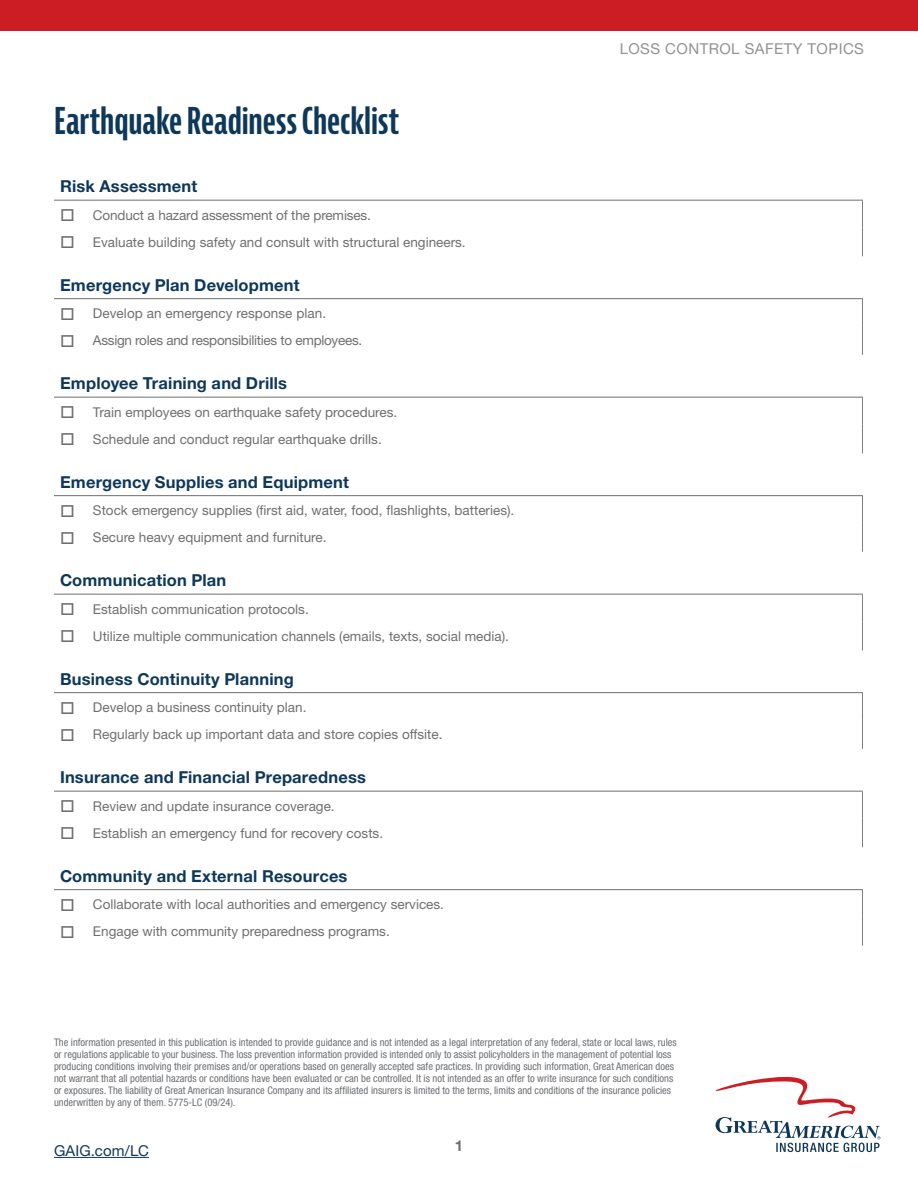
<style>
.page{position:relative;width:918px;height:1188px;background:#fff}
.page>*{position:absolute;margin:0;border:0;box-sizing:border-box;transform-origin:0 0}
.t1{font:700 extra-condensed 36px "Bernina Sans";letter-spacing:-.005em;color:#0e385a}
.Subhead_B__Blue{font:700 16.5px "Helvetica Neue LT Std";letter-spacing:.01em;color:#0e385a}
.Section_Header{font:700 16.5px "Helvetica Neue LT Std";letter-spacing:.01em;color:#0e385a}
.t2{font:15px "Helvetica Neue LT Std";letter-spacing:.03em;color:#929194}
.t3{font:15px "Helvetica Neue LT Std";letter-spacing:.005em;color:#0e385a}
.t4{font:700 15px "Helvetica Neue LT Std";color:#6d6f73}
.t5{font:13.5px "Helvetica Neue LT Std";color:#6f6f6f}
.t6{font:13.5px "Helvetica Neue LT Std";letter-spacing:-.02em;color:#6f6f6f}
.Disclosure{font:condensed 10.5px/12px "Helvetica Neue LT Std";color:#6d6f73}
</style>
<div class="page">
<div style="left:0;top:0;width:918px;height:31px;background:#cc1d25"></div>
<svg style="left:715px;top:1076px;width:166px;height:76px"></svg>
<hr style="left:54px;top:1157px;width:95px;height:1px;background:#0e385a">
<svg style="left:54px;top:199px;width:808px;height:1px"></svg>
<hr style="left:54px;top:200px;width:33px;height:1px;background:#6f6f6f">
<hr style="left:87px;top:200px;width:776px;height:1px;background:#6f6f6f">
<hr style="left:54px;top:298px;width:33px;height:1px;background:#6f6f6f">
<hr style="left:87px;top:298px;width:776px;height:1px;background:#6f6f6f">
<svg style="left:54px;top:396px;width:808px;height:1px"></svg>
<hr style="left:54px;top:397px;width:33px;height:1px;background:#6f6f6f">
<hr style="left:87px;top:397px;width:776px;height:1px;background:#6f6f6f">
<hr style="left:54px;top:495px;width:33px;height:1px;background:#6f6f6f">
<hr style="left:87px;top:495px;width:776px;height:1px;background:#6f6f6f">
<svg style="left:54px;top:593px;width:808px;height:1px"></svg>
<hr style="left:54px;top:594px;width:33px;height:1px;background:#6f6f6f">
<hr style="left:87px;top:594px;width:776px;height:1px;background:#6f6f6f">
<hr style="left:54px;top:692px;width:33px;height:1px;background:#6f6f6f">
<hr style="left:87px;top:692px;width:776px;height:1px;background:#6f6f6f">
<svg style="left:54px;top:790px;width:808px;height:1px"></svg>
<hr style="left:54px;top:791px;width:33px;height:1px;background:#6f6f6f">
<hr style="left:87px;top:791px;width:776px;height:1px;background:#6f6f6f">
<hr style="left:54px;top:889px;width:33px;height:1px;background:#6f6f6f">
<hr style="left:87px;top:889px;width:776px;height:1px;background:#6f6f6f">
<svg style="left:54px;top:299px;width:809px;height:56px"></svg>
<svg style="left:54px;top:496px;width:809px;height:56px"></svg>
<svg style="left:54px;top:693px;width:809px;height:56px"></svg>
<svg style="left:54px;top:890px;width:809px;height:56px"></svg>
<p class="t1" style="left:54px;top:100px;width:347px">Earthquake Readiness Checklist</p>
<h1 class="Section_Header" style="left:60px;top:176px;width:139px">Risk Assessment</h1>
<p class="t5" style="left:93px;top:207px;width:280px">Conduct a hazard assessment of the premises.</p>
<p class="t5" style="left:93px;top:234px;width:374px">Evaluate building safety and consult with structural engineers.</p>
<h2 class="Subhead_B__Blue" style="left:60px;top:274px;width:241px">Emergency Plan Development</h2>
<p class="t5" style="left:93px;top:305px;width:235px">Develop an emergency response plan.</p>
<p class="t6" style="left:93px;top:332px;width:271px">Assign roles and responsibilities to employees.</p>
<h2 class="Subhead_B__Blue" style="left:60px;top:373px;width:229px">Employee Training and Drills</h2>
<p class="t5" style="left:93px;top:404px;width:306px">Train employees on earthquake safety procedures.</p>
<p class="t5" style="left:93px;top:431px;width:290px">Schedule and conduct regular earthquake drills.</p>
<h2 class="Subhead_B__Blue" style="left:60px;top:471px;width:290px">Emergency Supplies and Equipment</h2>
<p class="t5" style="left:93px;top:502px;width:423px">Stock emergency supplies (first aid, water, food, flashlights, batteries).</p>
<p class="t5" style="left:93px;top:529px;width:235px">Secure heavy equipment and furniture.</p>
<h2 class="Subhead_B__Blue" style="left:60px;top:570px;width:168px">Communication Plan</h2>
<p class="t5" style="left:93px;top:601px;width:217px">Establish communication protocols.</p>
<p class="t5" style="left:93px;top:628px;width:418px">Utilize multiple communication channels (emails, texts, social media).</p>
<h2 class="Subhead_B__Blue" style="left:60px;top:668px;width:235px">Business Continuity Planning</h2>
<p class="t5" style="left:93px;top:699px;width:215px">Develop a business continuity plan.</p>
<p class="t5" style="left:93px;top:726px;width:351px">Regularly back up important data and store copies offsite.</p>
<h2 class="Subhead_B__Blue" style="left:60px;top:767px;width:308px">Insurance and Financial Preparedness</h2>
<p class="t5" style="left:93px;top:798px;width:243px">Review and update insurance coverage.</p>
<p class="t5" style="left:93px;top:825px;width:292px">Establish an emergency fund for recovery costs.</p>
<h2 class="Subhead_B__Blue" style="left:60px;top:865px;width:289px">Community and External Resources</h2>
<p class="t5" style="left:93px;top:896px;width:353px">Collaborate with local authorities and emergency services.</p>
<p class="t5" style="left:93px;top:923px;width:298px">Engage with community preparedness programs.</p>
<h3 class="t2" style="left:620px;top:40px;width:246px">LOSS CONTROL SAFETY TOPICS</h3>
<p class="Disclosure" style="left:54px;top:1036px;width:624px">The information presented in this publication is intended to provide guidance and is not intended as a legal interpretation of any federal, state or local laws, rules or regulations applicable to your business. The loss prevention information provided is intended only to assist policyholders in the management of potential loss producing conditions involving their premises and/or operations based on generally accepted safe practices. In providing such information, Great American does not warrant that all potential hazards or conditions have been evaluated or can be controlled. It is not intended as an offer to write insurance for such conditions or exposures. The liability of Great American Insurance Company and its affiliated insurers is limited to the terms, limits and conditions of the insurance policies underwritten by any of them. 5775-LC (09/24).</p>
<p class="t3" style="left:54px;top:1142px;width:96px">GAIG.com/LC</p>
<h3 class="t4" style="left:455px;top:1136px;width:10px">1</h3>
</div>
